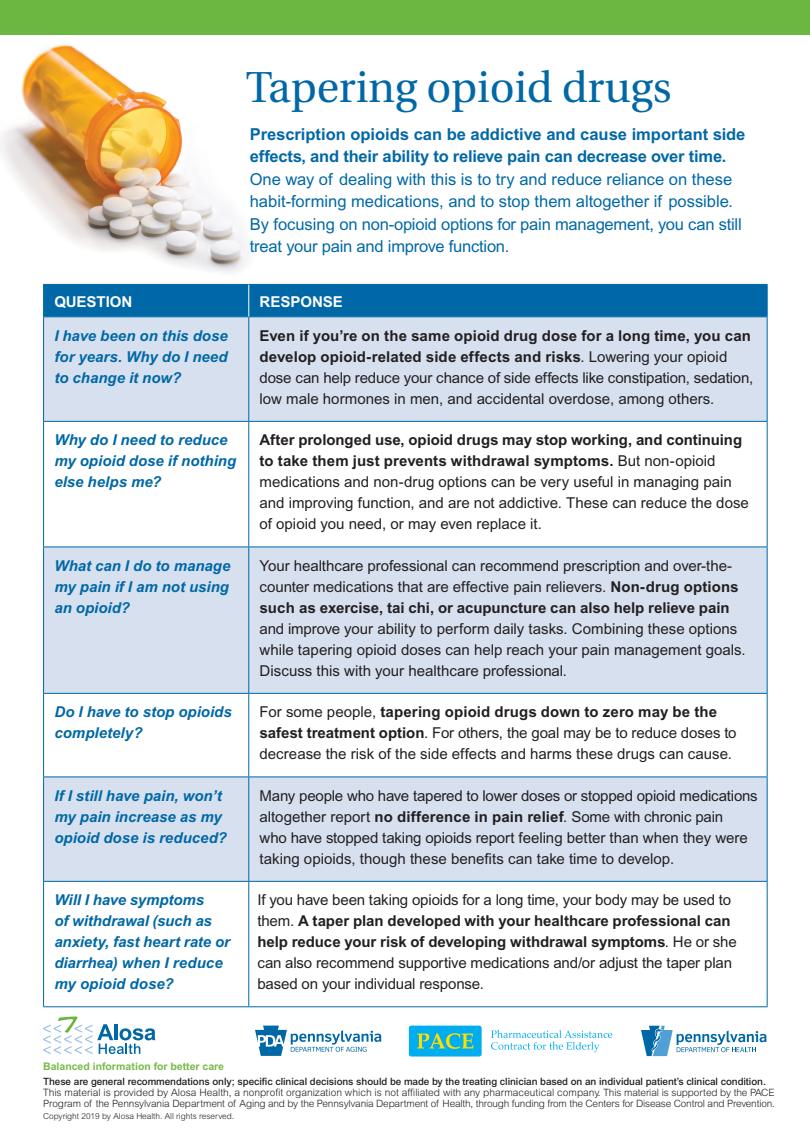
<style>
.page{position:relative;width:810px;height:1134px;background:#fff}
.page>*{position:absolute;margin:0;border:0;box-sizing:border-box;transform-origin:0 0}
.Heading_1{font:43.2px "Utopia";letter-spacing:-.005em;color:#0068a6}
.Heading_2{font:16.5px/22.5px "Arial";color:#0068a6}
.t1{font:15px/21px "Arial";color:#231f20}
.t2{font:italic 700 15px/21px "Arial";color:#0068a6}
.t3{font:700 15px "Arial";color:#fff}
.t4{font:700 10.5px "Arial";color:#75ba47}
.Body_copy{font:300 10.2px "Arial";color:#231f20}
.Body_copy-2{font:500 10.05px "Arial";letter-spacing:-.005em;color:#231f20}
.Body_copy-3{font:300 10.05px "Arial";letter-spacing:-.015em;color:#231f20}
.Body_copy-4{font:300 8.25px "Arial";color:#231f20}
.s1{font-weight:700}
.s2{font-size:10.05px}
</style>
<div class="page">
<img style="left:0;top:45px;width:269px;height:239px">
<div style="left:44px;top:285px;width:723px;height:31px;background:#0068a6"></div>
<svg style="left:44px;top:317px;width:723px;height:564px;fill:#d6e0ef"></svg>
<hr style="left:43px;top:317px;width:1px;height:104px;background:#0068a6">
<hr style="left:248px;top:317px;width:1px;height:104px;background:#0068a6">
<hr style="left:767px;top:317px;width:1px;height:104px;background:#0068a6">
<hr style="left:43px;top:421px;width:206px;height:1px;background:#0068a6">
<hr style="left:43px;top:422px;width:1px;height:125px;background:#0068a6">
<hr style="left:249px;top:421px;width:519px;height:1px;background:#0068a6">
<hr style="left:248px;top:422px;width:1px;height:125px;background:#0068a6">
<hr style="left:767px;top:422px;width:1px;height:125px;background:#0068a6">
<hr style="left:43px;top:547px;width:206px;height:1px;background:#0068a6">
<hr style="left:43px;top:547px;width:1px;height:146px;background:#0068a6">
<hr style="left:249px;top:547px;width:519px;height:1px;background:#0068a6">
<hr style="left:248px;top:547px;width:1px;height:146px;background:#0068a6">
<hr style="left:767px;top:547px;width:1px;height:146px;background:#0068a6">
<hr style="left:43px;top:693px;width:206px;height:1px;background:#0068a6">
<hr style="left:43px;top:694px;width:1px;height:83px;background:#0068a6">
<hr style="left:249px;top:693px;width:519px;height:1px;background:#0068a6">
<hr style="left:248px;top:694px;width:1px;height:83px;background:#0068a6">
<hr style="left:767px;top:694px;width:1px;height:83px;background:#0068a6">
<hr style="left:43px;top:777px;width:206px;height:1px;background:#0068a6">
<hr style="left:43px;top:777px;width:1px;height:104px;background:#0068a6">
<hr style="left:249px;top:777px;width:519px;height:1px;background:#0068a6">
<hr style="left:248px;top:777px;width:1px;height:104px;background:#0068a6">
<hr style="left:767px;top:777px;width:1px;height:104px;background:#0068a6">
<hr style="left:43px;top:881px;width:206px;height:1px;background:#0068a6">
<hr style="left:43px;top:882px;width:1px;height:124px;background:#0068a6">
<hr style="left:249px;top:881px;width:519px;height:1px;background:#0068a6">
<hr style="left:248px;top:882px;width:1px;height:124px;background:#0068a6">
<hr style="left:767px;top:882px;width:1px;height:124px;background:#0068a6">
<hr style="left:43px;top:1006px;width:206px;height:1px;background:#0068a6">
<hr style="left:249px;top:1006px;width:519px;height:1px;background:#0068a6">
<hr style="left:43px;top:284px;width:206px;height:1px;background:#0068a6">
<hr style="left:43px;top:285px;width:1px;height:31px;background:#0068a6">
<hr style="left:249px;top:284px;width:519px;height:1px;background:#0068a6">
<hr style="left:767px;top:285px;width:1px;height:31px;background:#0068a6">
<hr style="left:43px;top:316px;width:206px;height:1px;background:#0068a6">
<hr style="left:249px;top:316px;width:519px;height:1px;background:#0068a6">
<hr style="left:248px;top:285px;width:1px;height:31px;background:#fff">
<div style="left:0;top:0;width:810px;height:35px;background:#6cb741"></div>
<svg style="left:43px;top:1016px;width:112px;height:38px"></svg>
<div style="left:409px;top:1026px;width:73px;height:31px;background:#00aeef;border-radius:3px"></div>
<svg style="left:417px;top:1033px;width:56px;height:16px"></svg>
<svg style="left:491px;top:1030px;width:121px;height:22px"></svg>
<svg style="left:255px;top:1026px;width:126px;height:30px"></svg>
<svg style="left:641px;top:1026px;width:125px;height:30px"></svg>
<p class="Heading_1" style="left:246px;top:64px;width:427px">Tapering opioid drugs</p>
<p class="Heading_2" style="left:250px;top:123px;width:497px"><span class="s1">Prescription opioids can be addictive and cause important side effects, and their ability to relieve pain can decrease over time.<br></span>One way of dealing with this is to try and reduce reliance on these habit-forming medications, and to stop them altogether if possible.<br>By focusing on non-opioid options for pain management, you can still treat your pain and improve function.</p>
<p class="t3" style="left:54px;top:292px;width:80px">QUESTION</p>
<p class="t3" style="left:260px;top:292px;width:85px">RESPONSE</p>
<p class="t2" style="left:54px;top:325px;width:175px;text-align:justify">I have been on this dose for years. Why do I need to change it now?</p>
<p class="t1" style="left:260px;top:325px;width:495px"><span class="s1">Even if you’re on the same opioid drug dose for a long time, you can develop opioid-related side effects and risks</span>. Lowering your opioid dose can help reduce your chance of side effects like constipation, sedation, low male hormones in men, and accidental overdose, among others.</p>
<p class="t2" style="left:54px;top:429px;width:183px">Why do I need to reduce my opioid dose if nothing else helps me?</p>
<p class="t1" style="left:260px;top:429px;width:491px"><span class="s1">After prolonged use, opioid drugs may stop working, and continuing to take them just prevents withdrawal symptoms.</span> But non-opioid medications and non-drug options can be very useful in managing pain and improving function, and are not addictive. These can reduce the dose of opioid you need, or may even replace it.</p>
<p class="t2" style="left:54px;top:555px;width:178px;text-align:justify">What can I do to manage my pain if I am not using an opioid?</p>
<p class="t1" style="left:260px;top:555px;width:488px">Your healthcare professional can recommend prescription and over-the&shy;counter medications that are effective pain relievers. <span class="s1">Non-drug options such as exercise, tai chi, or acupuncture can also help relieve pain </span>and improve your ability to perform daily tasks. Combining these options while tapering opioid doses can help reach your pain management goals.<br>Discuss this with your healthcare professional.</p>
<p class="t2" style="left:54px;top:701px;width:179px">Do I have to stop opioids completely?</p>
<p class="t1" style="left:260px;top:701px;width:479px">For some people, <span class="s1">tapering opioid drugs down to zero may be the safest treatment option</span>. For others, the goal may be to reduce doses to decrease the risk of the side effects and harms these drugs can cause.</p>
<p class="t2" style="left:54px;top:785px;width:174px">If I still have pain, won’t my pain increase as my opioid dose is reduced?</p>
<p class="t1" style="left:260px;top:785px;width:500px">Many people who have tapered to lower doses or stopped opioid medications altogether report <span class="s1">no difference in pain relief</span>. Some with chronic pain<br>who have stopped taking opioids report feeling better than when they were taking opioids, though these benefits can take time to develop.</p>
<p class="t2" style="left:54px;top:889px;width:177px">Will I have symptoms<br>of withdrawal (such as anxiety, fast heart rate or diarrhea) when I reduce my opioid dose?</p>
<p class="t1" style="left:257px;top:889px;width:481px">If you have been taking opioids for a long time, your body may be used to them. <span class="s1">A taper plan developed with your healthcare professional can help reduce your risk of developing withdrawal symptoms</span>. He or she can also recommend supportive medications and/or adjust the taper plan based on your individual response.</p>
<p class="t4" style="left:43px;top:1060px;width:182px">Balanced information for better care</p>
<p class="Body_copy-2" style="left:43px;top:1075px;width:724px">These are general recommendations only; specific clinical decisions should be made by the treating clinician based on an individual patient’s clinical condition.</p>
<p class="Body_copy" style="left:43px;top:1086px;width:733px">This material is provided by Alosa Health, a nonprofit organization which is not affiliated with any pharmaceutical company. <span class="s2">This material is supported by the PACE</span></p>
<p class="Body_copy-3" style="left:43px;top:1098px;width:733px">Program of the Pennsylvania Department of Aging and by the Pennsylvania Department of Health, through funding from the Centers for Disease Control and Prevention.</p>
<p class="Body_copy-4" style="left:43px;top:1112px;width:192px">Copyright 2019 by Alosa Health. All rights reserved.</p>
</div>
